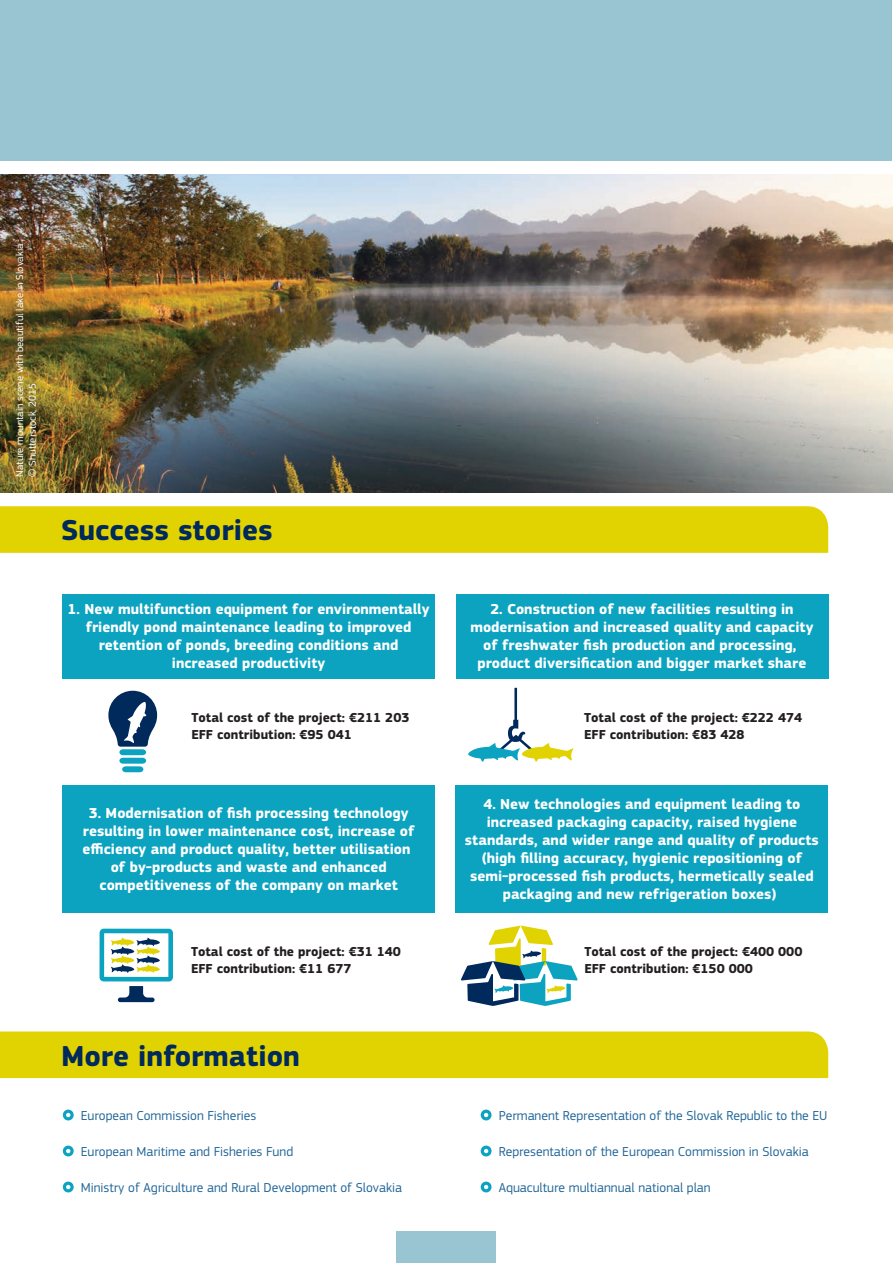
<style>
.page{position:relative;width:893px;height:1263px;background:#fff}
.page>*{position:absolute;margin:0;border:0;box-sizing:border-box;transform-origin:0 0}
.t1{font:700 30px "EC Square Sans Pro";color:#00295c}
.t2{font:700 15px/18px "EC Square Sans Pro";color:#fff;text-align:center}
.t3{font:13.5px "EC Square Sans Pro";color:#246798}
.t4{font:700 13.5px/16.2px "EC Square Sans Pro";color:#231f20}
.t5{font:10.5px/12.6px "EC Square Sans Pro";color:#fff}
</style>
<div class="page">
<img style="left:0;top:174px;width:892px;height:318px">
<div style="left:0;top:0;width:892px;height:161px;background:#99c4d1"></div>
<div style="left:396px;top:1231px;width:99px;height:32px;background:#99c4d1"></div>
<div style="left:0;top:506px;width:828px;height:47px;background:#e1d201"></div>
<div style="left:63px;top:594px;width:372px;height:85px;background:#0ba3c0"></div>
<div style="left:456px;top:594px;width:372px;height:85px;background:#0ba3c0"></div>
<div style="left:63px;top:785px;width:372px;height:128px;background:#0ba3c0"></div>
<div style="left:0;top:1031px;width:828px;height:47px;background:#e1d201"></div>
<svg style="left:63px;top:1109px;width:11px;height:11px"></svg>
<svg style="left:63px;top:1145px;width:11px;height:11px"></svg>
<svg style="left:481px;top:1109px;width:11px;height:11px"></svg>
<svg style="left:481px;top:1145px;width:11px;height:11px"></svg>
<svg style="left:481px;top:1181px;width:11px;height:11px"></svg>
<svg style="left:63px;top:1181px;width:11px;height:11px"></svg>
<div style="left:456px;top:785px;width:372px;height:128px;background:#0ba3c0"></div>
<svg style="left:108px;top:691px;width:49px;height:81px"></svg>
<svg style="left:468px;top:688px;width:105px;height:74px"></svg>
<svg style="left:100px;top:929px;width:73px;height:73px"></svg>
<svg style="left:461px;top:925px;width:117px;height:81px"></svg>
<p class="t5" style="left:13px;top:477px;width:235px;rotate:-90deg">Nature mountain scene with beautiful lake in Slovakia © Shutterstock, 2015</p>
<p class="t1" style="left:61px;top:512px;width:213px">Success stories</p>
<p class="t2" style="left:68px;top:601px;width:363px">1. New multifunction equipment for environmentally friendly pond maintenance leading to improved retention of ponds, breeding conditions and increased productivity</p>
<p class="t2" style="left:470px;top:601px;width:345px">2. Construction of new facilities resulting in modernisation and increased quality and capacity of freshwater fish production and processing, product diversification and bigger market share</p>
<p class="t4" style="left:191px;top:710px;width:220px">Total cost of the project: €211 203<br>EFF contribution: €95 041</p>
<p class="t4" style="left:584px;top:710px;width:220px">Total cost of the project: €222 474<br>EFF contribution: €83 428</p>
<p class="t2" style="left:83px;top:805px;width:334px">3. Modernisation of fish processing technology resulting in lower maintenance cost, increase of efficiency and product quality, better utilisation of by-products and waste and enhanced competitiveness of the company on market</p>
<p class="t2" style="left:465px;top:795px;width:355px">4. New technologies and equipment leading to increased packaging capacity, raised hygiene standards, and wider range and quality of products (high filling accuracy, hygienic repositioning of semi-processed fish products, hermetically sealed packaging and new refrigeration boxes)</p>
<p class="t4" style="left:191px;top:944px;width:212px">Total cost of the project: €31 140<br>EFF contribution: €11 677</p>
<p class="t4" style="left:584px;top:944px;width:220px">Total cost of the project: €400 000<br>EFF contribution: €150 000</p>
<p class="t1" style="left:61px;top:1038px;width:240px">More information</p>
<p class="t3" style="left:81px;top:1108px;width:177px">European Commission Fisheries</p>
<p class="t3" style="left:81px;top:1144px;width:214px">European Maritime and Fisheries Fund</p>
<p class="t3" style="left:81px;top:1180px;width:323px">Ministry of Agriculture and Rural Development of Slovakia</p>
<p class="t3" style="left:499px;top:1108px;width:330px">Permanent Representation of the Slovak Republic to the EU</p>
<p class="t3" style="left:499px;top:1144px;width:311px">Representation of the European Commission in Slovakia</p>
<p class="t3" style="left:499px;top:1180px;width:213px">Aquaculture multiannual national plan</p>
</div>
